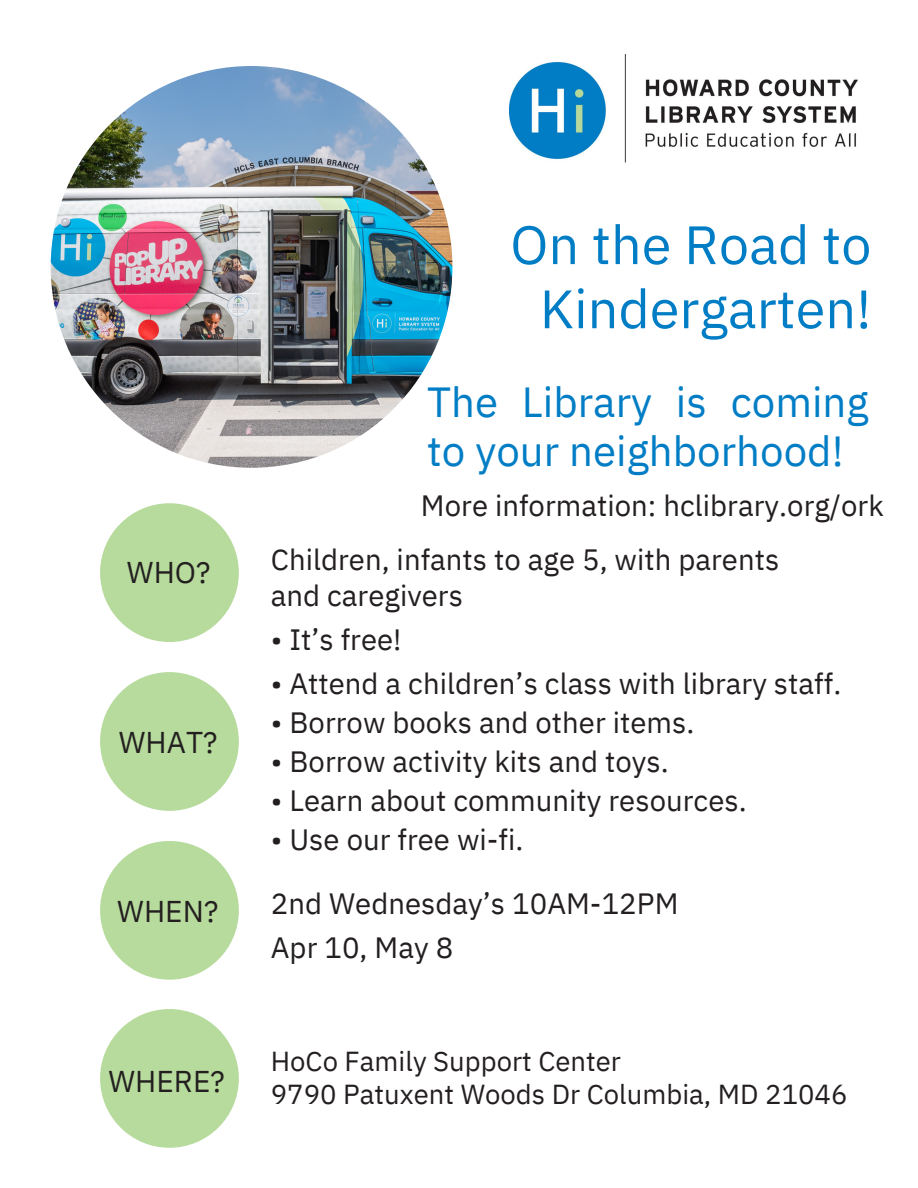
<style>
.page{position:relative;width:918px;height:1188px;background:#fff}
.page>*{position:absolute;margin:0;border:0;box-sizing:border-box;transform-origin:0 0}
.t1{font:54px/64.2px "IBM Plex Sans";color:#007dc5;text-align:center}
.t2{font:42px/49.5px "IBM Plex Sans";color:#007dc5}
.t3{font:30px "IBM Plex Sans";color:#231f20}
.t4{font:29.25px "IBM Plex Sans";color:#231f20}
.t5{font:27.45px "IBM Plex Sans";color:#231f20}
</style>
<div class="page">
<img style="left:51px;top:66px;width:401px;height:402px;border-radius:50%">
<img style="left:510px;top:54px;width:347px;height:109px">
<div style="left:100px;top:503px;width:139px;height:139px;background:#b7db9c;border-radius:50%"></div>
<div style="left:100px;top:672px;width:139px;height:139px;background:#b7db9c;border-radius:50%"></div>
<div style="left:100px;top:841px;width:139px;height:139px;background:#b7db9c;border-radius:50%"></div>
<div style="left:100px;top:1009px;width:139px;height:139px;background:#b7db9c;border-radius:50%"></div>
<h3 class="t3" style="left:127px;top:552px;width:85px">WHO?</h3>
<h3 class="t3" style="left:119px;top:723px;width:100px">WHAT?</h3>
<h3 class="t3" style="left:117px;top:891px;width:103px">WHEN?</h3>
<p class="t3" style="left:108px;top:1061px;width:118px">WHERE?</p>
<h1 class="t1" style="left:510px;top:212px;width:363px">On the Road to<br>Kindergarten!</h1>
<h2 class="t2" style="left:427px;top:376px;width:443px">The Library is coming to your neighborhood!</h2>
<p class="t4" style="left:421px;top:486px;width:464px">More information: hclibrary.org/ork</p>
<p class="t4" style="left:271px;top:540px;width:510px">Children, infants to age 5, with parents</p>
<p class="t4" style="left:271px;top:576px;width:194px">and caregivers</p>
<p class="t4" style="left:271px;top:620px;width:132px">• It’s free!</p>
<p class="t4" style="left:271px;top:664px;width:572px">• Attend a children’s class with library staff.</p>
<p class="t4" style="left:271px;top:703px;width:425px">• Borrow books and other items.</p>
<p class="t4" style="left:271px;top:742px;width:399px">• Borrow activity kits and toys.</p>
<p class="t4" style="left:271px;top:781px;width:477px">• Learn about community resources.</p>
<p class="t4" style="left:271px;top:820px;width:254px">• Use our free wi-fi.</p>
<p class="t4" style="left:271px;top:884px;width:409px">2nd Wednesday’s 10AM-12PM</p>
<h3 class="t4" style="left:271px;top:928px;width:184px">Apr 10, May 8</h3>
<p class="t5" style="left:271px;top:1043px;width:352px">HoCo Family Support Center</p>
<p class="t5" style="left:271px;top:1076px;width:578px">9790 Patuxent Woods Dr Columbia, MD 21046</p>
</div>
